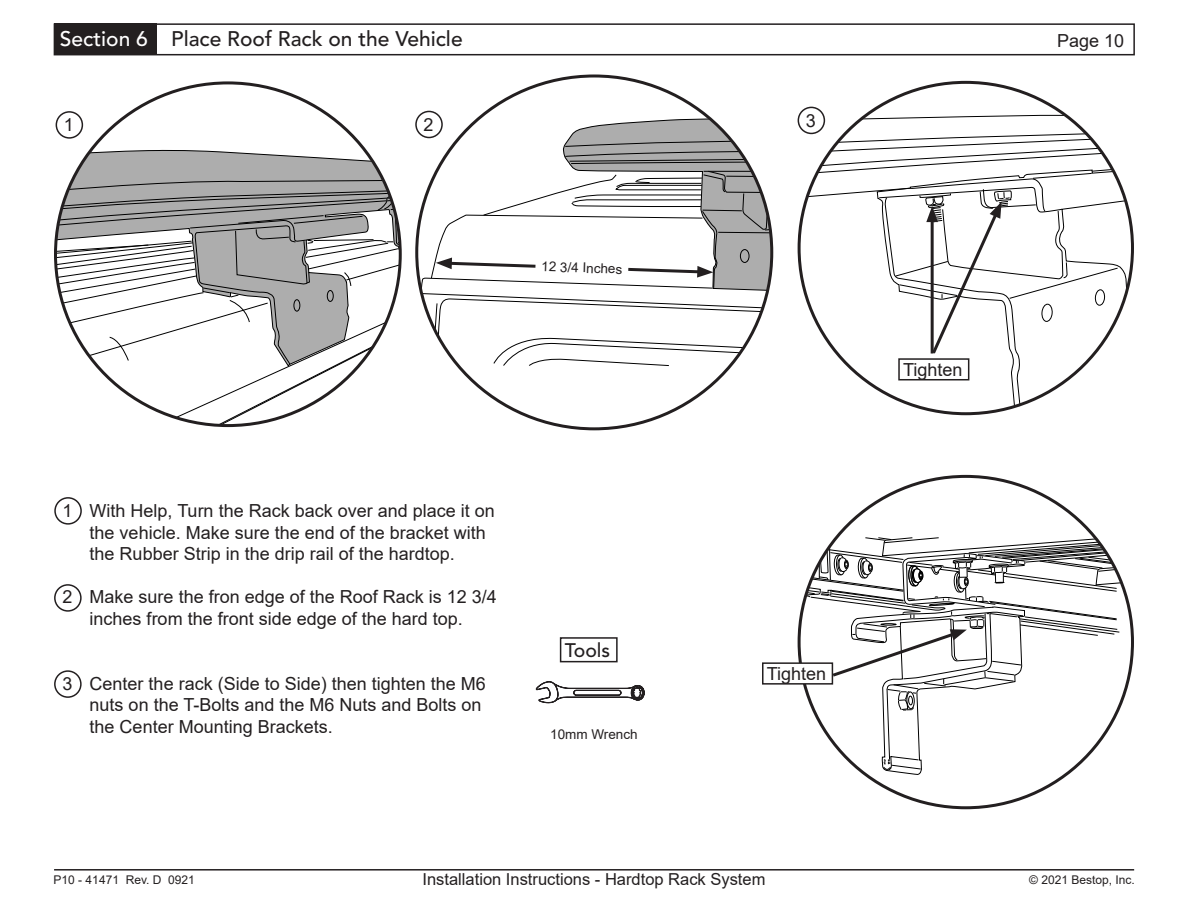
<style>
.page{position:relative;width:1188px;height:918px;background:#fff}
.page>*{position:absolute;margin:0;border:0;box-sizing:border-box;transform-origin:0 0}
.t1{font:500 21px "Avenir LT Std";color:#231f20}
.t2{font:500 19.5px "Avenir LT Std";color:#231f20}
.t3{font:18px/21.6px "Arial";color:#231f20}
.t4{font:16.5px "Arial";color:#231f20}
.t5{font:13.5px "Arial";color:#231f20}
.t6{font:12px "Arial";color:#231f20}
.s1{color:#fff}
</style>
<div class="page">
<div style="left:54px;top:23px;width:1081px;height:32px;border:2px solid #231f20"></div>
<hr style="left:54px;top:869px;width:1080px;height:2px;background:#231f20">
<div style="left:54px;top:23px;width:103px;height:31px;background:#231f20"></div>
<svg style="left:82px;top:150px;width:292px;height:10px;fill:#adadad"></svg>
<svg style="left:56px;top:160px;width:345px;height:266px"></svg>
<svg style="left:921px;top:82px;width:90px;height:5px"></svg>
<svg style="left:799px;top:114px;width:333px;height:300px"></svg>
<div style="left:899px;top:359px;width:70px;height:21px;background:#fff"></div>
<div style="left:898px;top:358px;width:71px;height:22px;border:2px solid #231f20"></div>
<div style="left:54px;top:497px;width:28px;height:28px;border:2px solid #231f20;border-radius:50%"></div>
<div style="left:54px;top:584px;width:28px;height:28px;border:2px solid #231f20;border-radius:50%"></div>
<div style="left:54px;top:670px;width:28px;height:28px;border:2px solid #231f20;border-radius:50%"></div>
<div style="left:56px;top:111px;width:27px;height:28px;border:2px solid #231f20;border-radius:50%"></div>
<div style="left:415px;top:111px;width:28px;height:27px;border:2px solid #231f20;border-radius:50%"></div>
<div style="left:798px;top:107px;width:27px;height:27px;border:2px solid #231f20;border-radius:50%"></div>
<svg style="left:536px;top:681px;width:109px;height:22px"></svg>
<div style="left:560px;top:637px;width:58px;height:25px;border:2px solid #231f20"></div>
<div style="left:762px;top:662px;width:71px;height:23px;border:2px solid #231f20"></div>
<svg style="left:799px;top:535px;width:330px;height:245px"></svg>
<svg style="left:421px;top:117px;width:351px;height:249px"></svg>
<p class="t1" style="left:60px;top:26px;width:404px"><span class="s1">Section 6</span> Place Roof Rack on the Vehicle</p>
<p class="t3" style="left:1057px;top:29px;width:69px">Page 10</p>
<p class="t3" style="left:64px;top:114px;width:12px">1</p>
<p class="t3" style="left:423px;top:113px;width:12px">2</p>
<p class="t3" style="left:806px;top:109px;width:12px">3</p>
<p class="t5" style="left:542px;top:257px;width:83px;rotate:2deg">12 3/4 Inches</p>
<p class="t3" style="left:63px;top:500px;width:12px">1</p>
<p class="t3" style="left:63px;top:586px;width:12px">2</p>
<p class="t3" style="left:90px;top:500px;width:407px">With Help, Turn the Rack back over and place it on the vehicle. Make sure the end of the bracket with the Rubber Strip in the drip rail of the hardtop.</p>
<p class="t3" style="left:90px;top:586px;width:409px">Make sure the fron edge of the Roof Rack is 12 3/4 inches from the front side edge of the hard top.</p>
<p class="t3" style="left:63px;top:673px;width:12px">3</p>
<p class="t3" style="left:90px;top:673px;width:398px">Center the rack (Side to Side) then tighten the M6 nuts on the T-Bolts and the M6 Nuts and Bolts on the Center Mounting Brackets.</p>
<p class="t2" style="left:565px;top:639px;width:47px">Tools</p>
<p class="t5" style="left:550px;top:725px;width:89px">10mm Wrench</p>
<p class="t3" style="left:903px;top:359px;width:61px">Tighten</p>
<p class="t3" style="left:767px;top:663px;width:61px">Tighten</p>
<p class="t6" style="left:54px;top:871px;width:143px">P10 - 41471 Rev. D 0921</p>
<p class="t4" style="left:423px;top:868px;width:344px">Installation Instructions - Hardtop Rack System</p>
<p class="t6" style="left:1029px;top:871px;width:107px">© 2021 Bestop, Inc.</p>
</div>
